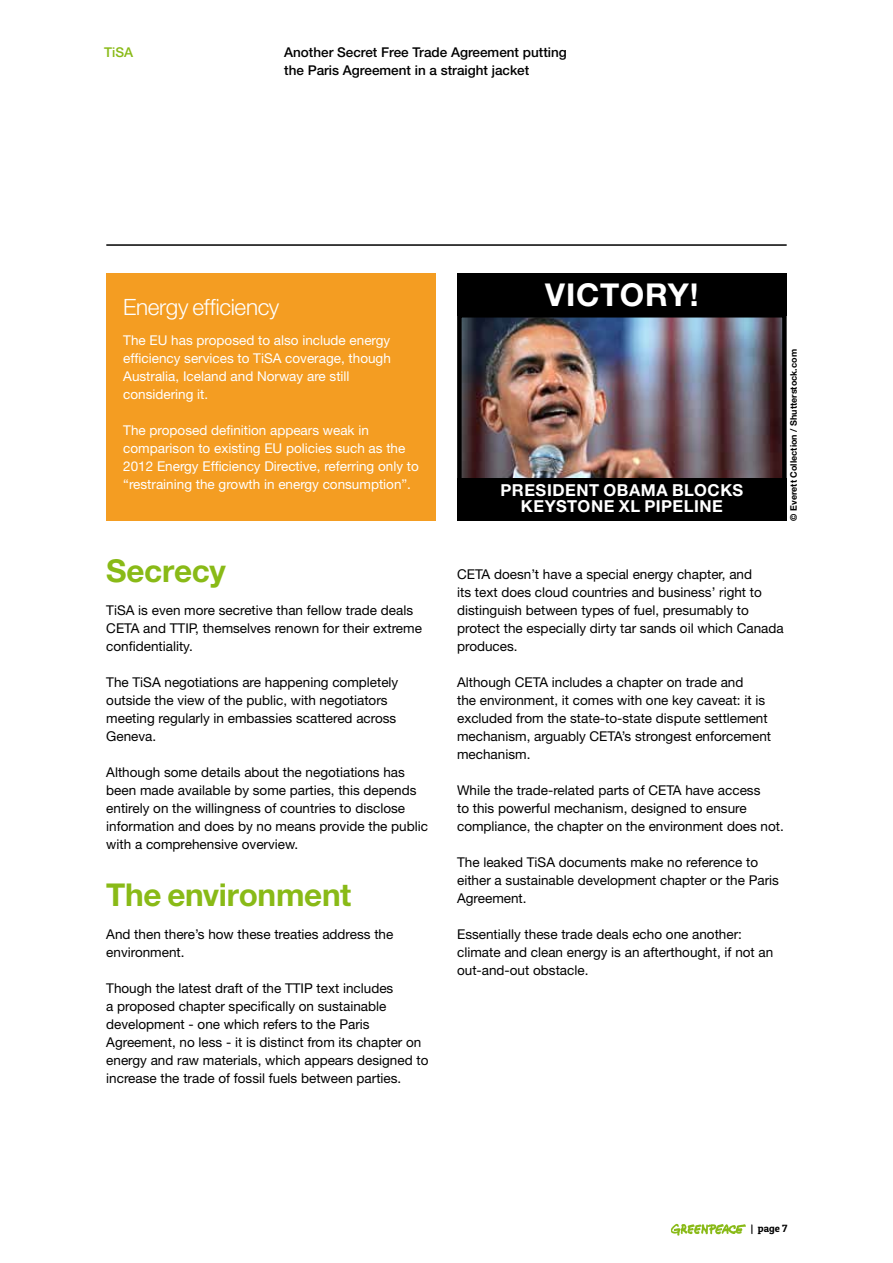
<style>
.page{position:relative;width:893px;height:1263px;background:#fff}
.page>*{position:absolute;margin:0;border:0;box-sizing:border-box;transform-origin:0 0}
.t1{font:700 31.5px "Helvetica Neue";letter-spacing:-.01em;color:#89ba17}
.t2{font:700 31.5px "Helvetica Neue";letter-spacing:.025em;color:#fff}
.t3{font:300 22.5px "Helvetica Neue";letter-spacing:-.015em;color:#fff}
.t4{font:700 16.5px/16.5px "Helvetica Neue";letter-spacing:.035em;color:#fff;text-align:center}
.t5{font:13.5px/18px "Helvetica Neue";color:#000}
.t6{font:13.5px/18px "Helvetica Neue";color:#fff}
.t7{font:500 13.5px/18px "Helvetica Neue";color:#000}
.t8{font:500 13.5px "Helvetica Neue";color:#89ba17}
.t9{font:10.5px "Patua One";color:#000}
.t10{font:700 9px "Helvetica Neue";color:#000}
</style>
<div class="page">
<img style="left:462px;top:318px;width:320px;height:160px">
<div style="left:457px;top:313px;width:330px;height:183px;border:4px solid #000"></div>
<div style="left:457px;top:273px;width:330px;height:42px;background:#000"></div>
<div style="left:457px;top:478px;width:330px;height:42px;background:#000"></div>
<hr style="left:106px;top:244px;width:681px;height:2px;background:#000">
<svg style="left:671px;top:1224px;width:75px;height:12px"></svg>
<div style="left:106px;top:273px;width:330px;height:247px;background:#f49d22"></div>
<p class="t8" style="left:104px;top:44px;width:31px">TiSA</p>
<p class="t7" style="left:284px;top:43px;width:284px">Another Secret Free Trade Agreement putting the Paris Agreement in a straight jacket</p>
<h2 class="t3" style="left:123px;top:294px;width:157px">Energy efficiency</h2>
<p class="t6" style="left:123px;top:331px;width:269px">The EU has proposed to also include energy efficiency services to TiSA coverage, though Australia, Iceland and Norway are still considering it.</p>
<p class="t6" style="left:123px;top:421px;width:297px">The proposed definition appears weak in comparison to existing EU policies such as the 2012 Energy Efficiency Directive, referring only to “restraining the growth in energy consumption”.</p>
<h1 class="t2" style="left:545px;top:276px;width:155px">VICTORY!</h1>
<p class="t4" style="left:501px;top:481px;width:244px">PRESIDENT OBAMA BLOCKS<br>KEYSTONE XL PIPELINE</p>
<p class="t10" style="left:788px;top:520px;width:173px;rotate:-90deg">© Everett Collection / Shutterstock.com</p>
<h1 class="t1" style="left:106px;top:552px;width:121px">Secrecy</h1>
<p class="t5" style="left:106px;top:601px;width:317px">TiSA is even more secretive than fellow trade deals<br>CETA and TTIP, themselves renown for their extreme confidentiality.</p>
<p class="t5" style="left:106px;top:673px;width:294px">The TiSA negotiations are happening completely outside the view of the public, with negotiators meeting regularly in embassies scattered across Geneva.</p>
<p class="t5" style="left:106px;top:763px;width:323px">Although some details about the negotiations has been made available by some parties, this depends entirely on the willingness of countries to disclose information and does by no means provide the public with a comprehensive overview.</p>
<h1 class="t1" style="left:106px;top:876px;width:247px">The environment</h1>
<p class="t5" style="left:106px;top:925px;width:289px">And then there’s how these treaties address the environment.</p>
<p class="t5" style="left:106px;top:979px;width:324px">Though the latest draft of the TTIP text includes<br>a proposed chapter specifically on sustainable development - one which refers to the Paris Agreement, no less - it is distinct from its chapter on energy and raw materials, which appears designed to increase the trade of fossil fuels between parties.</p>
<p class="t5" style="left:457px;top:565px;width:328px">CETA doesn’t have a special energy chapter, and<br>its text does cloud countries and business’ right to distinguish between types of fuel, presumably to protect the especially dirty tar sands oil which Canada produces.</p>
<p class="t5" style="left:457px;top:673px;width:315px">Although CETA includes a chapter on trade and<br>the environment, it comes with one key caveat: it is excluded from the state-to-state dispute settlement mechanism, arguably CETA’s strongest enforcement mechanism.</p>
<p class="t5" style="left:457px;top:781px;width:328px">While the trade-related parts of CETA have access<br>to this powerful mechanism, designed to ensure compliance, the chapter on the environment does not.</p>
<p class="t5" style="left:457px;top:853px;width:323px">The leaked TiSA documents make no reference to either a sustainable development chapter or the Paris<br>Agreement.</p>
<p class="t5" style="left:457px;top:925px;width:318px">Essentially these trade deals echo one another: climate and clean energy is an afterthought, if not an out-and-out obstacle.</p>
<p class="t9" style="left:751px;top:1222px;width:38px">| page 7</p>
</div>
